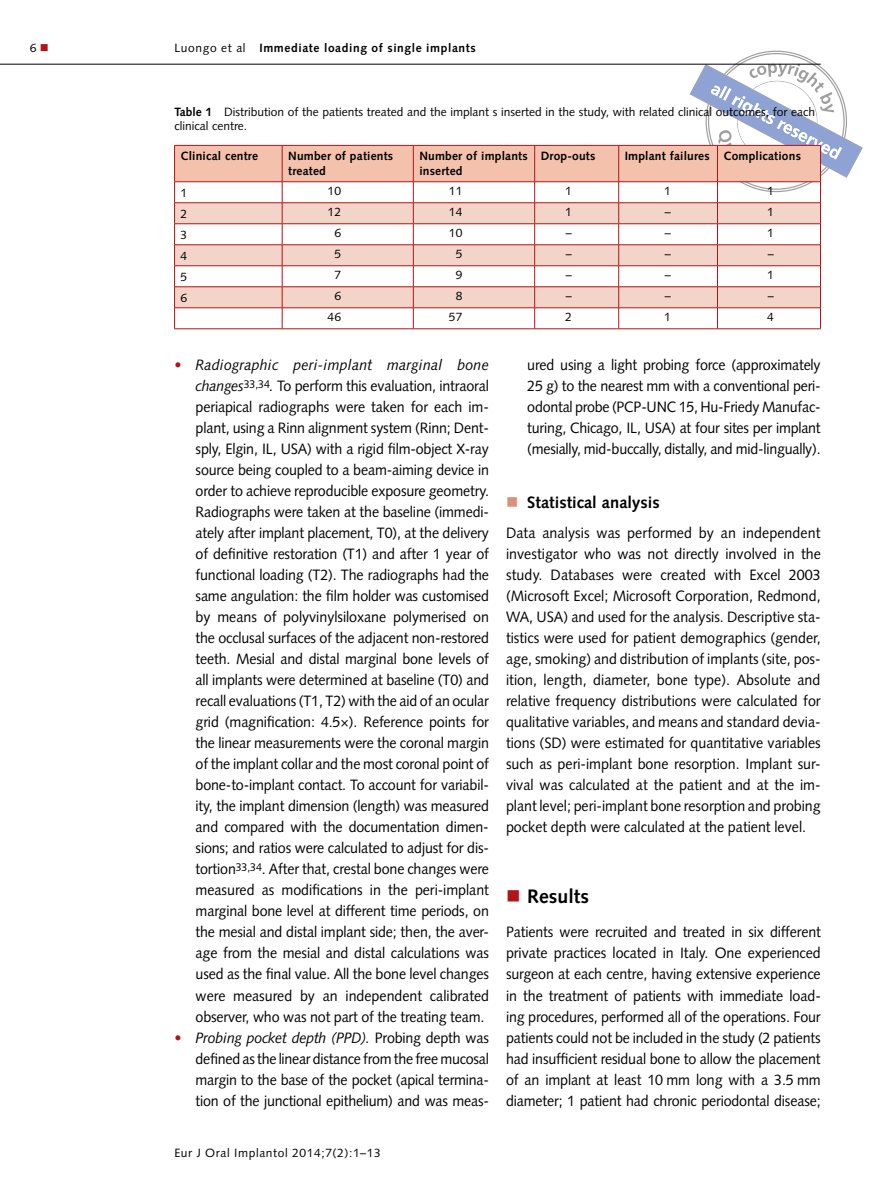
<style>
.page{position:relative;width:893px;height:1191px;background:#fff}
.page>*{position:absolute;margin:0;border:0;box-sizing:border-box;transform-origin:0 0}
.t1{font:700 19.5px "Syntax LT Std";color:#000}
.t2{font:700 16.5px "Syntax LT Std";color:#000}
.t3{font:15px/21px "Syntax LT Std";letter-spacing:-.01em;color:#000;text-align:justify;scale:.95 1}
.t4{font:12px/14.4px "Syntax LT Std";color:#000}
.t5{font:700 12px/15px "Syntax LT Std";letter-spacing:.015em;color:#000}
.t6{font:700 12px "Syntax LT Std";letter-spacing:.05em;color:#000}
.t7{font:12px "Syntax LT Std";letter-spacing:.05em;color:#000}
.s1{color:#b21418}
.s2{font-weight:400}
.s3{font-weight:700}
.s4{font-style:italic}
</style>
<div class="page">
<hr style="left:0;top:64px;width:821px;height:1px;background:#000">
<svg style="left:174px;top:51px;width:689px;height:277px"></svg>
<hr style="left:174px;top:328px;width:108px;height:1px;background:#b21418">
<hr style="left:282px;top:328px;width:131px;height:1px;background:#b21418">
<hr style="left:413px;top:328px;width:122px;height:1px;background:#b21418">
<hr style="left:535px;top:328px;width:84px;height:1px;background:#b21418">
<hr style="left:619px;top:328px;width:98px;height:1px;background:#b21418">
<hr style="left:717px;top:328px;width:104px;height:1px;background:#b21418">
<hr style="left:174px;top:145px;width:108px;height:1px;background:#b21418">
<hr style="left:174px;top:146px;width:1px;height:35px;background:#b21418">
<hr style="left:282px;top:145px;width:131px;height:1px;background:#b21418">
<hr style="left:413px;top:145px;width:122px;height:1px;background:#b21418">
<hr style="left:535px;top:145px;width:84px;height:1px;background:#b21418">
<hr style="left:619px;top:145px;width:98px;height:1px;background:#b21418">
<hr style="left:717px;top:145px;width:104px;height:1px;background:#b21418">
<hr style="left:820px;top:146px;width:1px;height:35px;background:#b21418">
<hr style="left:174px;top:181px;width:108px;height:1px;background:#b21418">
<hr style="left:282px;top:181px;width:131px;height:1px;background:#b21418">
<hr style="left:413px;top:181px;width:122px;height:1px;background:#b21418">
<hr style="left:535px;top:181px;width:84px;height:1px;background:#b21418">
<hr style="left:619px;top:181px;width:98px;height:1px;background:#b21418">
<hr style="left:717px;top:181px;width:104px;height:1px;background:#b21418">
<p class="t4" style="left:30px;top:40px;width:20px">6 <span class="s1">■</span></p>
<p class="t6" style="left:174px;top:41px;width:303px"><span class="s2">Luongo et al</span> Immediate loading of single implants</p>
<p class="t4" style="left:174px;top:104px;width:642px"><span class="s3">Table 1</span> Distribution of the patients treated and the implant s inserted in the study, with related clinical outcomes, for each clinical centre.</p>
<p class="t5" style="left:181px;top:149px;width:79px">Clinical centre</p>
<p class="t5" style="left:288px;top:149px;width:107px">Number of patients treated</p>
<p class="t5" style="left:419px;top:149px;width:110px">Number of implants inserted</p>
<p class="t5" style="left:541px;top:149px;width:56px">Drop-outs</p>
<p class="t5" style="left:625px;top:149px;width:178px">Implant failures Complications</p>
<p class="t4" style="left:181px;top:185px;width:8px">1</p>
<p class="t4" style="left:327px;top:184px;width:15px">10</p>
<p class="t4" style="left:449px;top:184px;width:15px">11</p>
<p class="t4" style="left:565px;top:184px;width:8px">1</p>
<p class="t4" style="left:664px;top:184px;width:8px">1</p>
<p class="t4" style="left:767px;top:184px;width:8px">1</p>
<p class="t4" style="left:181px;top:206px;width:8px">2</p>
<p class="t4" style="left:327px;top:205px;width:15px">12</p>
<p class="t4" style="left:449px;top:205px;width:15px">14</p>
<p class="t4" style="left:565px;top:205px;width:8px">1</p>
<p class="t4" style="left:665px;top:205px;width:7px">–</p>
<p class="t4" style="left:767px;top:205px;width:8px">1</p>
<p class="t4" style="left:181px;top:227px;width:8px">3</p>
<p class="t4" style="left:334px;top:226px;width:8px">6</p>
<p class="t4" style="left:449px;top:226px;width:15px">10</p>
<p class="t4" style="left:566px;top:226px;width:7px">–</p>
<p class="t4" style="left:665px;top:226px;width:7px">–</p>
<p class="t4" style="left:767px;top:226px;width:8px">1</p>
<p class="t4" style="left:181px;top:248px;width:8px">4</p>
<p class="t4" style="left:334px;top:247px;width:8px">5</p>
<p class="t4" style="left:456px;top:247px;width:8px">5</p>
<p class="t4" style="left:566px;top:247px;width:7px">–</p>
<p class="t4" style="left:665px;top:247px;width:7px">–</p>
<p class="t4" style="left:768px;top:247px;width:7px">–</p>
<p class="t4" style="left:181px;top:269px;width:8px">5</p>
<p class="t4" style="left:334px;top:268px;width:8px">7</p>
<p class="t4" style="left:456px;top:268px;width:8px">9</p>
<p class="t4" style="left:566px;top:268px;width:7px">–</p>
<p class="t4" style="left:665px;top:268px;width:7px">–</p>
<p class="t4" style="left:767px;top:268px;width:8px">1</p>
<p class="t4" style="left:181px;top:290px;width:8px">6</p>
<p class="t4" style="left:334px;top:289px;width:8px">6</p>
<p class="t4" style="left:456px;top:289px;width:8px">8</p>
<p class="t4" style="left:566px;top:289px;width:7px">–</p>
<p class="t4" style="left:665px;top:289px;width:7px">–</p>
<p class="t4" style="left:768px;top:289px;width:7px">–</p>
<p class="t4" style="left:327px;top:310px;width:15px">46</p>
<p class="t4" style="left:449px;top:310px;width:15px">57</p>
<p class="t4" style="left:565px;top:310px;width:8px">2</p>
<p class="t4" style="left:664px;top:310px;width:8px">1</p>
<p class="t4" style="left:767px;top:310px;width:8px">4</p>
<p class="t3" style="left:196px;top:354px;width:311px;text-indent:-21px"><span class="s1">•</span> <span class="s4">Radiographic peri-implant marginal bone changes</span><sup>33,34</sup><span class="s4">.</span> To perform this evaluation, intraoral periapical radiographs were taken for each im&shy;plant, using a Rinn alignment system (Rinn; Dent&shy;sply, Elgin, IL, USA) with a rigid film-object X-ray source being coupled to a beam-aiming device in order to achieve reproducible exposure geometry.<br>Radiographs were taken at the baseline (immedi&shy;ately after implant placement, T0), at the delivery of definitive restoration (T1) and after 1 year of functional loading (T2). The radiographs had the same angulation: the film holder was customised by means of polyvinylsiloxane polymerised on the occlusal surfaces of the adjacent non-restored teeth. Mesial and distal marginal bone levels of all implants were determined at baseline (T0) and recall evaluations (T1, T2) with the aid of an ocular grid (magnification: 4.5×). Reference points for the linear measurements were the coronal margin of the implant collar and the most coronal point of bone-to-implant contact. To account for variabil&shy;ity, the implant dimension (length) was measured and compared with the documentation dimen&shy;sions; and ratios were calculated to adjust for dis&shy;tortion<sup>33,34</sup>. After that, crestal bone changes were measured as modifications in the peri-implant marginal bone level at different time periods, on the mesial and distal implant side; then, the aver&shy;age from the mesial and distal calculations was used as the final value. All the bone level changes were measured by an independent calibrated observer, who was not part of the treating team.</p>
<p class="t3" style="left:196px;top:1026px;width:310px;text-indent:-21px"><span class="s1">•</span> <span class="s4">Probing pocket depth (PPD).</span> Probing depth was defined as the linear distance from the free mucosal margin to the base of the pocket (apical termina&shy;tion of the junctional epithelium) and was meas-</p>
<p class="t7" style="left:174px;top:1146px;width:208px">Eur J Oral Implantol 2014;7(2):1–13</p>
<p class="t3" style="left:527px;top:354px;width:310px">ured using a light probing force (approximately 25 g) to the nearest mm with a conventional peri&shy;odontal probe (PCP-UNC 15, Hu-Friedy Manufac&shy;turing, Chicago, IL, USA) at four sites per implant (mesially, mid-buccally, distally, and mid-lingually).</p>
<p class="t2" style="left:527px;top:493px;width:134px">Statistical analysis</p>
<p class="t3" style="left:506px;top:522px;width:333px">Data analysis was performed by an independent investigator who was not directly involved in the study. Databases were created with Excel 2003 (Microsoft Excel; Microsoft Corporation, Redmond, WA, USA) and used for the analysis. Descriptive sta&shy;tistics were used for patient demographics (gender, age, smoking) and distribution of implants (site, pos&shy;ition, length, diameter, bone type). Absolute and relative frequency distributions were calculated for qualitative variables, and means and standard devia&shy;tions (SD) were estimated for quantitative variables such as peri-implant bone resorption. Implant sur&shy;vival was calculated at the patient and at the im&shy;plant level; peri-implant bone resorption and probing pocket depth were calculated at the patient level.</p>
<h1 class="t1" style="left:527px;top:884px;width:63px">Results</h1>
<p class="t3" style="left:506px;top:921px;width:333px">Patients were recruited and treated in six different private practices located in Italy. One experienced surgeon at each centre, having extensive experience in the treatment of patients with immediate load&shy;ing procedures, performed all of the operations. Four patients could not be included in the study (2 patients had insufficient residual bone to allow the placement of an implant at least 10 mm long with a 3.5 mm diameter; 1 patient had chronic periodontal disease;</p>
</div>
